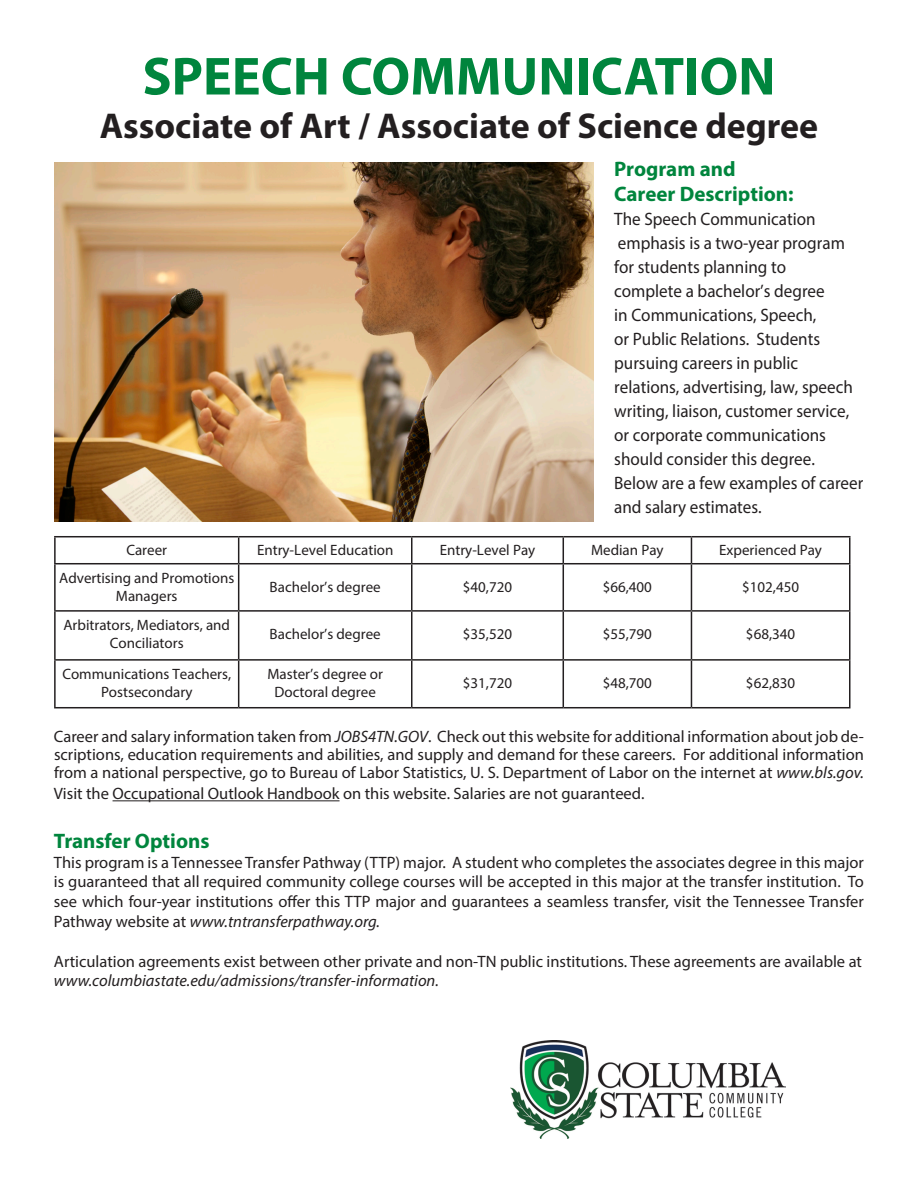
<style>
.page{position:relative;width:918px;height:1188px;background:#fff}
.page>*{position:absolute;margin:0;border:0;box-sizing:border-box;transform-origin:0 0}
.t1{font:700 54px "Myriad Pro";color:#00853d}
.t2{font:700 36px "Myriad Pro";color:#231f20}
.t3{font:700 21px "Myriad Pro";color:#00853d}
.t4{font:18px/24px "Myriad Pro";color:#231f20;scale:.95 1}
.t5{font:16.5px/19.8px "Myriad Pro";color:#231f20;text-align:justify}
.t6{font:15px/18px "Myriad Pro";color:#231f20;text-align:center}
.s1{font-style:italic}
</style>
<div class="page">
<hr style="left:113px;top:800px;width:227px;height:1px;background:#231f20">
<img style="left:511px;top:1040px;width:274px;height:99px">
<img style="left:54px;top:162px;width:540px;height:360px">
<svg style="left:56px;top:537px;width:793px;height:170px"></svg>
<hr style="left:54px;top:536px;width:185px;height:1px;background:#231f20">
<hr style="left:54px;top:537px;width:2px;height:26px;background:#231f20">
<hr style="left:239px;top:536px;width:173px;height:1px;background:#231f20">
<svg style="left:238px;top:537px;width:1px;height:26px"></svg>
<hr style="left:412px;top:536px;width:151px;height:1px;background:#231f20">
<svg style="left:411px;top:537px;width:1px;height:26px"></svg>
<hr style="left:563px;top:536px;width:128px;height:1px;background:#231f20">
<svg style="left:563px;top:537px;width:1px;height:26px"></svg>
<hr style="left:691px;top:536px;width:160px;height:1px;background:#231f20">
<svg style="left:691px;top:537px;width:1px;height:26px"></svg>
<svg style="left:849px;top:537px;width:1px;height:26px"></svg>
<hr style="left:54px;top:563px;width:185px;height:1px;background:#231f20">
<hr style="left:54px;top:564px;width:2px;height:46px;background:#231f20">
<hr style="left:239px;top:563px;width:173px;height:1px;background:#231f20">
<hr style="left:238px;top:564px;width:1px;height:46px;background:#231f20">
<hr style="left:412px;top:563px;width:151px;height:1px;background:#231f20">
<hr style="left:411px;top:564px;width:1px;height:46px;background:#231f20">
<hr style="left:563px;top:563px;width:128px;height:1px;background:#231f20">
<hr style="left:563px;top:564px;width:1px;height:46px;background:#231f20">
<hr style="left:691px;top:563px;width:160px;height:1px;background:#231f20">
<hr style="left:691px;top:564px;width:1px;height:46px;background:#231f20">
<hr style="left:849px;top:564px;width:1px;height:46px;background:#231f20">
<hr style="left:54px;top:610px;width:185px;height:2px;background:#231f20">
<hr style="left:54px;top:612px;width:2px;height:47px;background:#231f20">
<hr style="left:239px;top:610px;width:173px;height:2px;background:#231f20">
<hr style="left:238px;top:612px;width:1px;height:47px;background:#231f20">
<hr style="left:412px;top:610px;width:151px;height:2px;background:#231f20">
<hr style="left:411px;top:612px;width:1px;height:47px;background:#231f20">
<hr style="left:563px;top:610px;width:128px;height:2px;background:#231f20">
<hr style="left:563px;top:612px;width:1px;height:47px;background:#231f20">
<hr style="left:691px;top:610px;width:160px;height:2px;background:#231f20">
<hr style="left:691px;top:612px;width:1px;height:47px;background:#231f20">
<hr style="left:849px;top:612px;width:1px;height:47px;background:#231f20">
<hr style="left:54px;top:659px;width:185px;height:2px;background:#231f20">
<hr style="left:54px;top:661px;width:2px;height:46px;background:#231f20">
<hr style="left:239px;top:659px;width:173px;height:2px;background:#231f20">
<hr style="left:238px;top:661px;width:1px;height:46px;background:#231f20">
<hr style="left:412px;top:659px;width:151px;height:2px;background:#231f20">
<hr style="left:411px;top:661px;width:1px;height:46px;background:#231f20">
<hr style="left:563px;top:659px;width:128px;height:2px;background:#231f20">
<hr style="left:563px;top:661px;width:1px;height:46px;background:#231f20">
<hr style="left:691px;top:659px;width:160px;height:2px;background:#231f20">
<hr style="left:691px;top:661px;width:1px;height:46px;background:#231f20">
<hr style="left:849px;top:661px;width:1px;height:46px;background:#231f20">
<hr style="left:54px;top:707px;width:185px;height:1px;background:#231f20">
<hr style="left:239px;top:707px;width:173px;height:1px;background:#231f20">
<hr style="left:412px;top:707px;width:151px;height:1px;background:#231f20">
<hr style="left:563px;top:707px;width:128px;height:1px;background:#231f20">
<hr style="left:691px;top:707px;width:160px;height:1px;background:#231f20">
<p class="t1" style="left:142px;top:41px;width:635px">SPEECH COMMUNICATION</p>
<p class="t2" style="left:100px;top:102px;width:720px">Associate of Art / Associate of Science degree</p>
<p class="t3" style="left:614px;top:155px;width:123px">Program and</p>
<p class="t3" style="left:614px;top:180px;width:181px">Career Description:</p>
<p class="t4" style="left:614px;top:207px;width:214px">The Speech Communication</p>
<p class="t4" style="left:614px;top:231px;width:264px">emphasis is a two-year program for students planning to<br>complete a bachelor’s degree<br>in Communications, Speech,<br>or Public Relations. Students pursuing careers in public relations, advertising, law, speech writing, liaison, customer service, or corporate communications should consider this degree.<br>Below are a few examples of career and salary estimates.</p>
<p class="t6" style="left:126px;top:540px;width:42px">Career</p>
<p class="t6" style="left:257px;top:540px;width:138px">Entry-Level Education</p>
<p class="t6" style="left:440px;top:540px;width:97px">Entry-Level Pay</p>
<p class="t6" style="left:591px;top:540px;width:74px">Median Pay</p>
<p class="t6" style="left:719px;top:540px;width:104px">Experienced Pay</p>
<p class="t6" style="left:59px;top:569px;width:177px">Advertising and Promotions<br>Managers</p>
<p class="t6" style="left:270px;top:578px;width:113px">Bachelor’s degree</p>
<p class="t6" style="left:463px;top:578px;width:51px">$40,720</p>
<p class="t6" style="left:603px;top:578px;width:51px">$66,400</p>
<p class="t6" style="left:742px;top:578px;width:58px">$102,450</p>
<p class="t6" style="left:63px;top:616px;width:168px">Arbitrators, Mediators, and<br>Conciliators</p>
<p class="t6" style="left:270px;top:625px;width:113px">Bachelor’s degree</p>
<p class="t6" style="left:463px;top:625px;width:51px">$35,520</p>
<p class="t6" style="left:603px;top:625px;width:51px">$55,790</p>
<p class="t6" style="left:746px;top:625px;width:51px">$68,340</p>
<p class="t6" style="left:62px;top:665px;width:170px">Communications Teachers,</p>
<p class="t6" style="left:101px;top:683px;width:93px">Postsecondary</p>
<p class="t6" style="left:267px;top:665px;width:117px">Master’s degree or<br>Doctoral degree</p>
<p class="t6" style="left:463px;top:674px;width:51px">$31,720</p>
<p class="t6" style="left:603px;top:674px;width:51px">$48,700</p>
<p class="t6" style="left:746px;top:674px;width:51px">$62,830</p>
<p class="t5" style="left:54px;top:727px;width:812px;line-height:18px">Career and salary information taken from <span class="s1">JOBS4TN.GOV</span>. Check out this website for additional information about job de&shy;scriptions, education requirements and abilities, and supply and demand for these careers. For additional information from a national perspective, go to Bureau of Labor Statistics, U. S. Department of Labor on the internet at <span class="s1">www.bls.gov.</span></p>
<p class="t5" style="left:54px;top:784px;width:592px">Visit the Occupational Outlook Handbook on this website. Salaries are not guaranteed.</p>
<p class="t3" style="left:54px;top:827px;width:157px">Transfer Options</p>
<p class="t5" style="left:54px;top:852px;width:812px">This program is a Tennessee Transfer Pathway (TTP) major. A student who completes the associates degree in this major is guaranteed that all required community college courses will be accepted in this major at the transfer institution. To see which four-year institutions offer this TTP major and guarantees a seamless transfer, visit the Tennessee Transfer Pathway website at <span class="s1">www.tntransferpathway.org.</span></p>
<p class="t5" style="left:54px;top:951px;width:810px">Articulation agreements exist between other private and non-TN public institutions. These agreements are available at <span class="s1">www.columbiastate.edu/admissions/transfer-information.</span></p>
</div>
